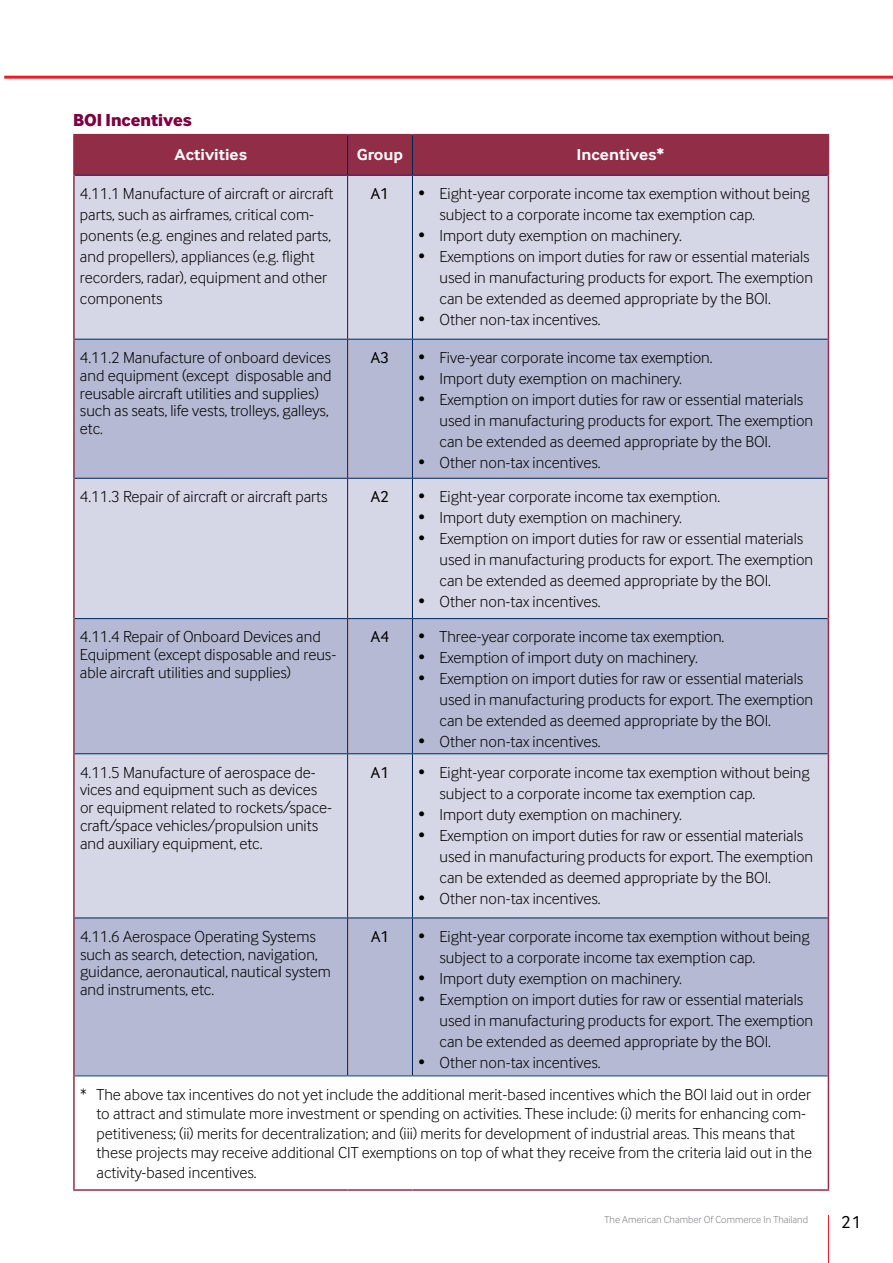
<style>
.page{position:relative;width:893px;height:1263px;background:#fff}
.page>*{position:absolute;margin:0;border:0;box-sizing:border-box;transform-origin:0 0}
.t1{font:18px "Inter Face Corp X Bold";color:#7c0040}
.t2{font:18px "Inter Face Corp";color:#000}
.t3{font:300 16.5px/21px "Inter Face Corp";color:#000}
.t4{font:700 16.5px "Inter Face Corp";color:#fff;scale:1.05 1}
.t5{font:16.5px "Inter Face Corp";color:#000}
.t6{font:300 10.5px "Inter Face Corp";color:#808285}
</style>
<div class="page">
<hr style="left:4px;top:76px;width:889px;height:3px;background:#ed1c24">
<hr style="left:828px;top:1215px;width:1px;height:48px;background:#ed1c24">
<div style="left:75px;top:135px;width:753px;height:40px;background:#922d47"></div>
<div style="left:75px;top:176px;width:753px;height:163px;background:#d5d7e6"></div>
<svg style="left:75px;top:340px;width:753px;height:735px;background:#c1c5da"></svg>
<hr style="left:73px;top:134px;width:275px;height:1px;background:#922d47">
<hr style="left:73px;top:135px;width:2px;height:40px;background:#922d47">
<hr style="left:348px;top:134px;width:64px;height:1px;background:#922d47">
<hr style="left:412px;top:134px;width:417px;height:1px;background:#922d47">
<hr style="left:828px;top:135px;width:1px;height:40px;background:#922d47">
<hr style="left:73px;top:175px;width:2px;height:164px;background:#922d47">
<hr style="left:828px;top:175px;width:1px;height:164px;background:#922d47">
<hr style="left:73px;top:339px;width:2px;height:139px;background:#922d47">
<hr style="left:828px;top:339px;width:1px;height:139px;background:#922d47">
<hr style="left:73px;top:478px;width:2px;height:141px;background:#922d47">
<hr style="left:828px;top:478px;width:1px;height:141px;background:#922d47">
<hr style="left:73px;top:619px;width:2px;height:135px;background:#922d47">
<hr style="left:828px;top:619px;width:1px;height:135px;background:#922d47">
<hr style="left:73px;top:754px;width:2px;height:164px;background:#922d47">
<hr style="left:828px;top:754px;width:1px;height:164px;background:#922d47">
<hr style="left:73px;top:918px;width:2px;height:158px;background:#922d47">
<hr style="left:828px;top:918px;width:1px;height:158px;background:#922d47">
<hr style="left:73px;top:1076px;width:2px;height:113px;background:#922d47">
<hr style="left:828px;top:1076px;width:1px;height:113px;background:#922d47">
<hr style="left:73px;top:1189px;width:275px;height:2px;background:#922d47">
<hr style="left:348px;top:1189px;width:64px;height:2px;background:#922d47">
<hr style="left:412px;top:1189px;width:417px;height:2px;background:#922d47">
<hr style="left:347px;top:135px;width:1px;height:40px;background:#002659">
<hr style="left:412px;top:135px;width:1px;height:40px;background:#002659">
<hr style="left:75px;top:175px;width:273px;height:1px;background:#002659">
<hr style="left:348px;top:175px;width:64px;height:1px;background:#002659">
<hr style="left:347px;top:176px;width:1px;height:163px;background:#002659">
<hr style="left:412px;top:175px;width:416px;height:1px;background:#002659">
<hr style="left:412px;top:176px;width:1px;height:163px;background:#002659">
<hr style="left:75px;top:339px;width:273px;height:1px;background:#002659">
<hr style="left:348px;top:339px;width:64px;height:1px;background:#002659">
<hr style="left:347px;top:340px;width:1px;height:138px;background:#002659">
<hr style="left:412px;top:339px;width:416px;height:1px;background:#002659">
<hr style="left:412px;top:340px;width:1px;height:138px;background:#002659">
<hr style="left:75px;top:478px;width:273px;height:1px;background:#002659">
<hr style="left:348px;top:478px;width:64px;height:1px;background:#002659">
<hr style="left:347px;top:479px;width:1px;height:139px;background:#002659">
<hr style="left:412px;top:478px;width:416px;height:1px;background:#002659">
<hr style="left:412px;top:479px;width:1px;height:139px;background:#002659">
<hr style="left:75px;top:618px;width:273px;height:1px;background:#002659">
<hr style="left:348px;top:618px;width:64px;height:1px;background:#002659">
<hr style="left:347px;top:619px;width:1px;height:134px;background:#002659">
<hr style="left:412px;top:618px;width:416px;height:1px;background:#002659">
<hr style="left:412px;top:619px;width:1px;height:134px;background:#002659">
<hr style="left:75px;top:753px;width:273px;height:1px;background:#002659">
<hr style="left:348px;top:753px;width:64px;height:1px;background:#002659">
<hr style="left:347px;top:754px;width:1px;height:163px;background:#002659">
<hr style="left:412px;top:753px;width:416px;height:1px;background:#002659">
<hr style="left:412px;top:754px;width:1px;height:163px;background:#002659">
<hr style="left:75px;top:917px;width:273px;height:1px;background:#002659">
<hr style="left:348px;top:917px;width:64px;height:1px;background:#002659">
<hr style="left:347px;top:918px;width:1px;height:157px;background:#002659">
<hr style="left:412px;top:917px;width:416px;height:1px;background:#002659">
<hr style="left:412px;top:918px;width:1px;height:157px;background:#002659">
<hr style="left:75px;top:1075px;width:273px;height:1px;background:#002659">
<hr style="left:348px;top:1075px;width:64px;height:1px;background:#002659">
<hr style="left:412px;top:1075px;width:416px;height:1px;background:#002659">
<p class="t1" style="left:73px;top:109px;width:120px">BOI Incentives</p>
<p class="t4" style="left:174px;top:145px;width:71px">Activities</p>
<p class="t4" style="left:357px;top:145px;width:46px">Group</p>
<p class="t4" style="left:576px;top:145px;width:85px">Incentives*</p>
<p class="t3" style="left:80px;top:182px;width:255px">4.11.1 Manufacture of aircraft or aircraft parts, such as airframes, critical com&shy;ponents (e.g. engines and related parts, and propellers), appliances (e.g. flight recorders, radar), equipment and other components</p>
<p class="t5" style="left:371px;top:183px;width:20px">A1</p>
<p class="t3" style="left:439px;top:182px;width:372px;text-indent:-21px">• Eight-year corporate income tax exemption without being subject to a corporate income tax exemption cap.</p>
<p class="t3" style="left:418px;top:225px;width:265px">• Import duty exemption on machinery.</p>
<p class="t3" style="left:439px;top:246px;width:375px;text-indent:-21px">• Exemptions on import duties for raw or essential materials used in manufacturing products for export. The exemption can be extended as deemed appropriate by the BOI.</p>
<p class="t3" style="left:418px;top:309px;width:184px">• Other non-tax incentives.</p>
<p class="t3" style="left:80px;top:348px;width:253px;line-height:17.9px">4.11.2 Manufacture of onboard devices and equipment (except disposable and reusable aircraft utilities and supplies) such as seats, life vests, trolleys, galleys, etc.</p>
<p class="t5" style="left:371px;top:347px;width:20px">A3</p>
<p class="t3" style="left:418px;top:346px;width:296px">• Five-year corporate income tax exemption.</p>
<p class="t3" style="left:418px;top:367px;width:265px">• Import duty exemption on machinery.</p>
<p class="t3" style="left:439px;top:388px;width:375px;text-indent:-21px">• Exemption on import duties for raw or essential materials used in manufacturing products for export. The exemption can be extended as deemed appropriate by the BOI.</p>
<p class="t3" style="left:418px;top:451px;width:184px">• Other non-tax incentives.</p>
<p class="t3" style="left:80px;top:485px;width:249px">4.11.3 Repair of aircraft or aircraft parts</p>
<p class="t5" style="left:371px;top:486px;width:20px">A2</p>
<p class="t3" style="left:418px;top:485px;width:303px">• Eight-year corporate income tax exemption.</p>
<p class="t3" style="left:418px;top:506px;width:265px">• Import duty exemption on machinery.</p>
<p class="t3" style="left:439px;top:527px;width:375px;text-indent:-21px">• Exemption on import duties for raw or essential materials used in manufacturing products for export. The exemption can be extended as deemed appropriate by the BOI.</p>
<p class="t3" style="left:418px;top:590px;width:184px">• Other non-tax incentives.</p>
<p class="t3" style="left:80px;top:627px;width:258px;line-height:17.9px">4.11.4 Repair of Onboard Devices and<br>Equipment (except disposable and reus&shy;able aircraft utilities and supplies)</p>
<p class="t5" style="left:371px;top:627px;width:20px">A4</p>
<p class="t3" style="left:419px;top:626px;width:307px">• Three-year corporate income tax exemption.</p>
<p class="t3" style="left:419px;top:647px;width:281px">• Exemption of import duty on machinery.</p>
<p class="t3" style="left:440px;top:668px;width:375px;text-indent:-21px">• Exemption on import duties for raw or essential materials used in manufacturing products for export. The exemption can be extended as deemed appropriate by the BOI.</p>
<p class="t3" style="left:419px;top:731px;width:184px">• Other non-tax incentives.</p>
<p class="t3" style="left:80px;top:763px;width:254px;line-height:17.9px">4.11.5 Manufacture of aerospace de&shy;vices and equipment such as devices or equipment related to rockets/space&shy;craft/space vehicles/propulsion units and auxiliary equipment, etc.</p>
<p class="t5" style="left:371px;top:762px;width:20px">A1</p>
<p class="t3" style="left:440px;top:761px;width:372px;text-indent:-21px">• Eight-year corporate income tax exemption without being subject to a corporate income tax exemption cap.</p>
<p class="t3" style="left:419px;top:803px;width:265px">• Import duty exemption on machinery.</p>
<p class="t3" style="left:440px;top:824px;width:375px;text-indent:-21px">• Exemption on import duties for raw or essential materials used in manufacturing products for export. The exemption can be extended as deemed appropriate by the BOI.</p>
<p class="t3" style="left:419px;top:887px;width:184px">• Other non-tax incentives.</p>
<p class="t3" style="left:80px;top:927px;width:253px;line-height:17.9px">4.11.6 Aerospace Operating Systems such as search, detection, navigation, guidance, aeronautical, nautical system and instruments, etc.</p>
<p class="t5" style="left:371px;top:926px;width:20px">A1</p>
<p class="t3" style="left:440px;top:925px;width:372px;text-indent:-21px">• Eight-year corporate income tax exemption without being subject to a corporate income tax exemption cap.</p>
<p class="t3" style="left:419px;top:967px;width:265px">• Import duty exemption on machinery.</p>
<p class="t3" style="left:440px;top:988px;width:375px;text-indent:-21px">• Exemption on import duties for raw or essential materials used in manufacturing products for export. The exemption can be extended as deemed appropriate by the BOI.</p>
<p class="t3" style="left:80px;top:1046px;width:733px;line-height:32px;text-indent:338px">• Other non-tax incentives.<br>* The above tax incentives do not yet include the additional merit-based incentives which the BOI laid out in order</p>
<p class="t3" style="left:97px;top:1103px;width:717px;line-height:19.5px">to attract and stimulate more investment or spending on activities. These include: (i) merits for enhancing com&shy;petitiveness; (ii) merits for decentralization; and (iii) merits for development of industrial areas. This means that these projects may receive additional CIT exemptions on top of what they receive from the criteria laid out in the activity-based incentives.</p>
<p class="t6" style="left:605px;top:1213px;width:205px">The American Chamber Of Commerce In Thailand</p>
<p class="t2" style="left:841px;top:1211px;width:22px">21</p>
</div>
